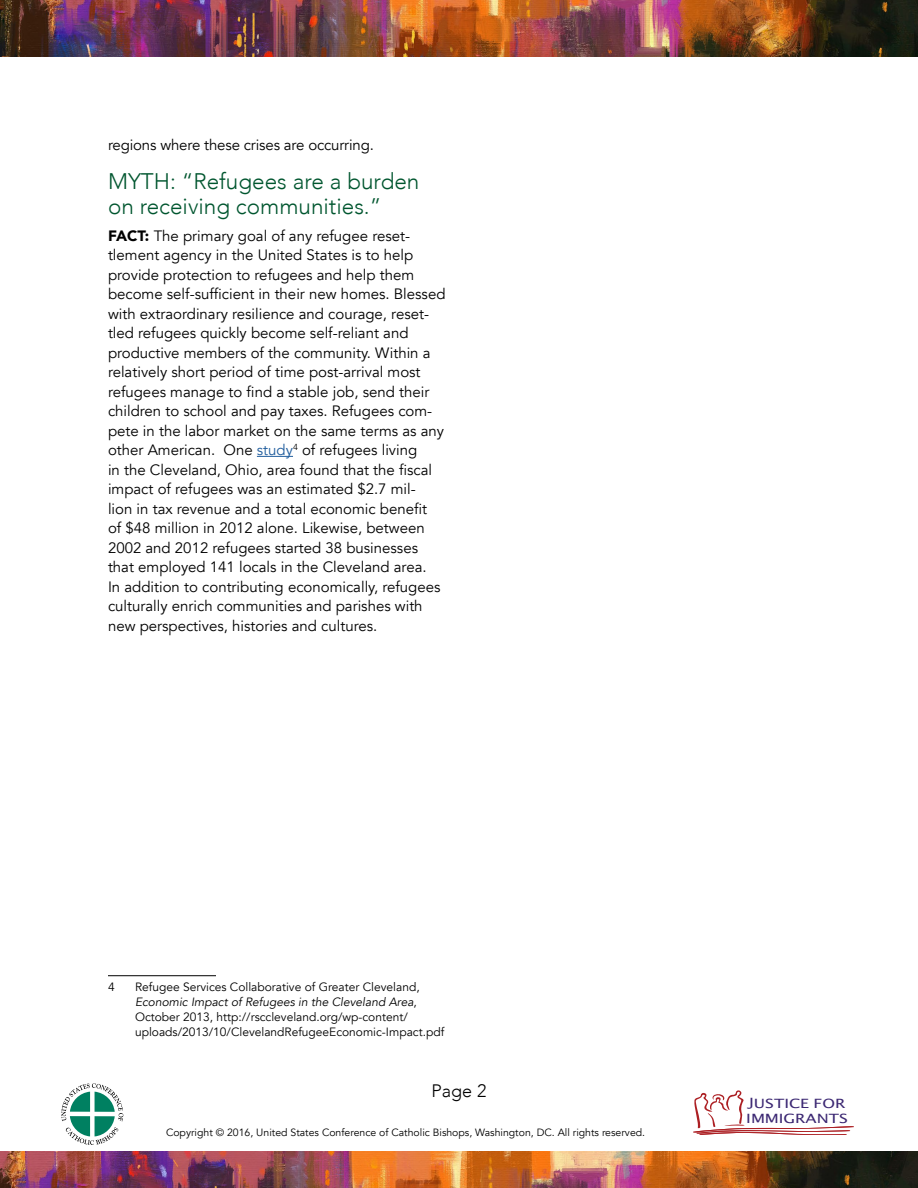
<style>
.page{position:relative;width:918px;height:1188px;background:#fff}
.page>*{position:absolute;margin:0;border:0;box-sizing:border-box;transform-origin:0 0}
.t1{font:300 22.5px/25.5px "Avenir";color:#00562f}
.t2{font:300 18px "Avenir";color:#000}
.t3{font:15px/19.5px "Avenir";color:#000}
.t4{font:12.9px/15px "Lucida Sans";color:#3c2873;scale:1.27 1}
.t5{font:12px/15px "Avenir";color:#000}
.t6{font:10.5px "Avenir";color:#000}
.s1{font-weight:900}
.s2{color:#215e9e}
.s3{font-style:italic}
</style>
<div class="page">
<hr style="left:257px;top:456px;width:36px;height:1px;background:#215e9e">
<hr style="left:108px;top:975px;width:108px;height:1px;background:#000">
<img style="left:0;top:0;width:918px;height:57px">
<img style="left:0;top:1151px;width:918px;height:37px">
<svg style="left:693px;top:1090px;width:161px;height:45px"></svg>
<svg style="left:61px;top:1083px;width:62px;height:62px"></svg>
<p class="t3" style="left:108px;top:135px;width:267px">regions where these crises are occurring.</p>
<h1 class="t1" style="left:108px;top:169px;width:313px">MYTH: “Refugees are a burden on receiving communities.”</h1>
<p class="t3" style="left:108px;top:226px;width:339px"><span class="s1">FACT:</span> The primary goal of any refugee reset&shy;tlement agency in the United States is to help provide protection to refugees and help them become self-sufficient in their new homes. Blessed with extraordinary resilience and courage, reset&shy;tled refugees quickly become self-reliant and productive members of the community. Within a relatively short period of time post-arrival most refugees manage to find a stable job, send their children to school and pay taxes. Refugees com&shy;pete in the labor market on the same terms as any other American. One <span class="s2">study</span><sup>4</sup> of refugees living<br>in the Cleveland, Ohio, area found that the fiscal impact of refugees was an estimated $2.7 mil-<br>lion in tax revenue and a total economic benefit<br>of $48 million in 2012 alone. Likewise, between 2002 and 2012 refugees started 38 businesses that employed 141 locals in the Cleveland area.<br>In addition to contributing economically, refugees culturally enrich communities and parishes with new perspectives, histories and cultures.</p>
<p class="t5" style="left:108px;top:979px;width:8px">4</p>
<p class="t5" style="left:135px;top:979px;width:311px">Refugee Services Collaborative of Greater Cleveland, <span class="s3">Economic Impact of Refugees in the Cleveland Area</span>, October 2013, http://rsccleveland.org/wp-content/ uploads/2013/10/ClevelandRefugeeEconomic-Impact.pdf</p>
<p class="t2" style="left:432px;top:1080px;width:56px">Page 2</p>
<p class="t6" style="left:166px;top:1126px;width:481px">Copyright © 2016, United States Conference of Catholic Bishops, Washington, DC. All rights reserved.</p>
<p class="t4" style="left:746px;top:1096px;width:81px">JUSTICE FOR<br>IMMIGRANTS</p>
</div>
